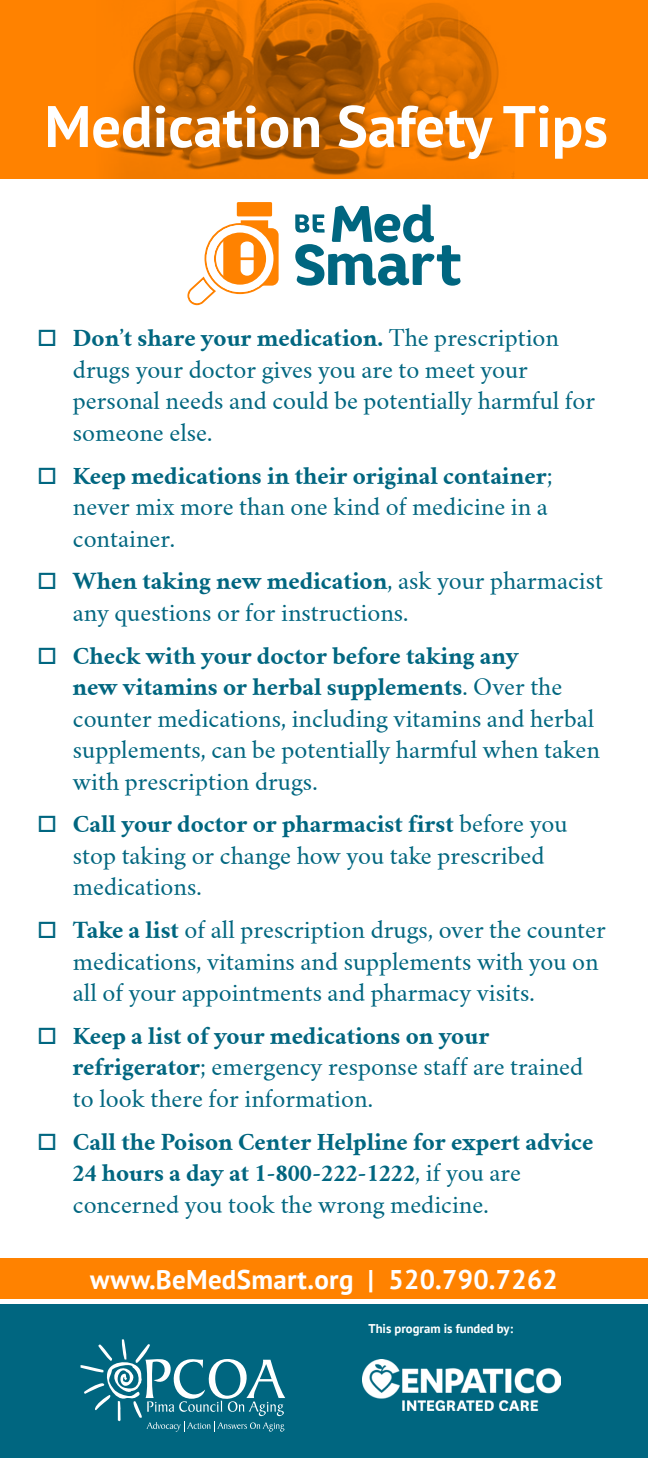
<style>
.page{position:relative;width:648px;height:1458px;background:#fff}
.page>*{position:absolute;margin:0;border:0;box-sizing:border-box;transform-origin:0 0}
.t1{font:700 58.5px "PT Sans";color:#fff}
.paragraph{font:700 27px "PT Sans";letter-spacing:.01em;color:#fff}
.bullets{font:22.5px/31.5px "Crimson Text";color:#006680}
.bullets-2{font:700 22.5px/31.7px "Crimson Text";color:#006680}
.t2{font:700 12.6px "PT Sans";color:#fff}
.s1{font-weight:700}
.s2{font-weight:400}
</style>
<div class="page">
<div style="left:0;top:0;width:648px;height:178px;background:#ff8200"></div>
<img style="left:115px;top:0;width:399px;height:178px">
<div style="left:0;top:1304px;width:648px;height:154px;background:#006680"></div>
<img style="left:363px;top:1360px;width:198px;height:51px">
<svg style="left:81px;top:1339px;width:204px;height:93px"></svg>
<svg style="left:295px;top:205px;width:166px;height:81px"></svg>
<div style="left:237px;top:202px;width:35px;height:14px;background:#ff8200"></div>
<svg style="left:187px;top:220px;width:92px;height:85px"></svg>
<div style="left:0;top:1259px;width:648px;height:40px;background:#ff8200"></div>
<p class="t1" style="left:45px;top:88px;width:565px">Medication Safety Tips</p>
<p class="bullets" style="left:73px;top:323px;width:524px;text-indent:-36px">□ <span class="s1">Don’t share your medication.</span> The prescription drugs your doctor gives you are to meet your personal needs and could be potentially harmful for someone else.</p>
<p class="bullets" style="left:73px;top:460px;width:481px;text-indent:-36px">□ <span class="s1">Keep medications in their original container</span>; never mix more than one kind of medicine in a container.</p>
<p class="bullets" style="left:73px;top:566px;width:532px;text-indent:-36px">□ <span class="s1">When taking new medication</span>, ask your pharmacist any questions or for instructions.</p>
<p class="bullets" style="left:72px;top:640px;width:529px;text-indent:-35px">□ <span class="s1">Check with your doctor before taking any<br>new vitamins or herbal supplements</span>. Over the counter medications, including vitamins and herbal supplements, can be potentially harmful when taken with prescription drugs.</p>
<p class="bullets" style="left:73px;top:809px;width:496px;text-indent:-36px">□ <span class="s1">Call your doctor or pharmacist first</span> before you stop taking or change how you take prescribed medications.</p>
<p class="bullets" style="left:73px;top:914px;width:535px;text-indent:-36px">□ <span class="s1">Take a list</span> of all prescription drugs, over the counter medications, vitamins and supplements with you on all of your appointments and pharmacy visits.</p>
<p class="bullets" style="left:72px;top:1020px;width:513px;text-indent:-35px">□ <span class="s1">Keep a list of your medications on your refrigerator</span>; emergency response staff are trained to look there for information.</p>
<p class="bullets-2" style="left:72px;top:1126px;width:523px;text-indent:-35px">□ Call the Poison Center Helpline for expert advice<br>24 hours a day at 1-800-222-1222<span class="s2">, if you are concerned you took the wrong medicine.</span></p>
<p class="paragraph" style="left:90px;top:1261px;width:469px">www.BeMedSmart.org | 520.790.7262</p>
<p class="t2" style="left:369px;top:1321px;width:146px">This program is funded by:</p>
</div>
